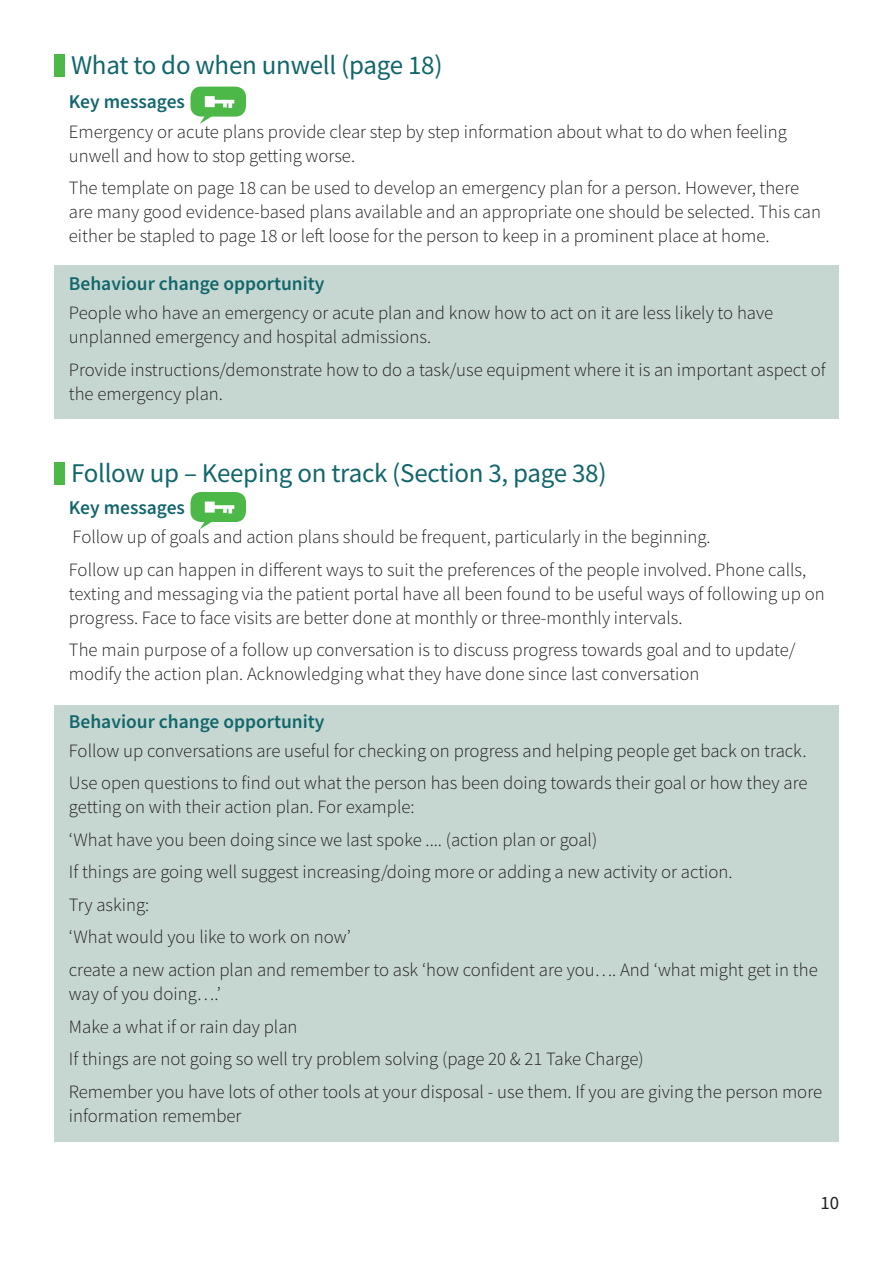
<style>
.page{position:relative;width:893px;height:1263px;background:#fff}
.page>*{position:absolute;margin:0;border:0;box-sizing:border-box;transform-origin:0 0}
.Heading_2_Indent{font:27px "Source Sans Pro";letter-spacing:-.01em;color:#11666b}
.Heading_3{font:600 19.5px "Source Sans Pro";color:#12666c}
.Body{font:300 18.75px/24px "Source Sans Pro";color:#231f20}
.t1{font:18.75px "Source Sans Pro";color:#231f20}
</style>
<div class="page">
<div style="left:54px;top:705px;width:785px;height:437px;background:#c6d7d1"></div>
<div style="left:54px;top:265px;width:785px;height:154px;background:#c6d7d1"></div>
<div style="left:54px;top:462px;width:11px;height:22px;background:#4cb848"></div>
<div style="left:54px;top:54px;width:11px;height:22px;background:#4cb848"></div>
<div style="left:190px;top:87px;width:56px;height:30px;background:#4cb848;border-radius:11px"></div>
<svg style="left:200px;top:96px;width:34px;height:28px"></svg>
<div style="left:190px;top:492px;width:56px;height:30px;background:#4cb848;border-radius:11px"></div>
<svg style="left:200px;top:502px;width:34px;height:27px"></svg>
<p class="Heading_2_Indent" style="left:71px;top:48px;width:373px">What to do when unwell (page 18)</p>
<p class="Heading_3" style="left:69px;top:89px;width:118px">Key messages</p>
<p class="Body" style="left:69px;top:120px;width:719px">Emergency or acute plans provide clear step by step information about what to do when feeling unwell and how to stop getting worse.</p>
<p class="Body" style="left:69px;top:176px;width:754px">The template on page 18 can be used to develop an emergency plan for a person. However, there are many good evidence-based plans available and an appropriate one should be selected. This can either be stapled to page 18 or left loose for the person to keep in a prominent place at home.</p>
<p class="Heading_3" style="left:69px;top:270px;width:257px">Behaviour change opportunity</p>
<p class="Body" style="left:69px;top:301px;width:706px">People who have an emergency or acute plan and know how to act on it are less likely to have unplanned emergency and hospital admissions.</p>
<p class="Body" style="left:69px;top:357px;width:758px">Provide instructions/demonstrate how to do a task/use equipment where it is an important aspect of the emergency plan.</p>
<p class="Heading_2_Indent" style="left:71px;top:456px;width:537px">Follow up – Keeping on track (Section 3, page 38)</p>
<p class="Heading_3" style="left:69px;top:495px;width:118px">Key messages</p>
<p class="Body" style="left:73px;top:525px;width:639px">Follow up of goals and action plans should be frequent, particularly in the beginning.</p>
<p class="Body" style="left:69px;top:558px;width:757px">Follow up can happen in different ways to suit the preferences of the people involved. Phone calls, texting and messaging via the patient portal have all been found to be useful ways of following up on progress. Face to face visits are better done at monthly or three-monthly intervals.</p>
<p class="Body" style="left:69px;top:638px;width:728px">The main purpose of a follow up conversation is to discuss progress towards goal and to update/ modify the action plan. Acknowledging what they have done since last conversation</p>
<p class="Heading_3" style="left:69px;top:708px;width:257px">Behaviour change opportunity</p>
<p class="Body" style="left:69px;top:739px;width:739px">Follow up conversations are useful for checking on progress and helping people get back on track.</p>
<p class="Body" style="left:69px;top:771px;width:740px">Use open questions to find out what the person has been doing towards their goal or how they are getting on with their action plan. For example:</p>
<p class="Body" style="left:69px;top:828px;width:530px">‘What have you been doing since we last spoke .... (action plan or goal)</p>
<p class="Body" style="left:69px;top:860px;width:665px">If things are going well suggest increasing/doing more or adding a new activity or action.</p>
<p class="Body" style="left:69px;top:893px;width:82px">Try asking:</p>
<p class="Body" style="left:69px;top:925px;width:283px">‘What would you like to work on now’</p>
<p class="Body" style="left:69px;top:958px;width:750px">create a new action plan and remember to ask ‘how confident are you…. And ‘what might get in the way of you doing….’</p>
<p class="Body" style="left:69px;top:1014px;width:230px">Make a what if or rain day plan</p>
<p class="Body" style="left:69px;top:1047px;width:576px">If things are not going so well try problem solving (page 20 &amp; 21 Take Charge)</p>
<p class="Body" style="left:69px;top:1079px;width:755px">Remember you have lots of other tools at your disposal - use them. If you are giving the person more information remember</p>
<p class="t1" style="left:820px;top:1191px;width:20px">10</p>
</div>
